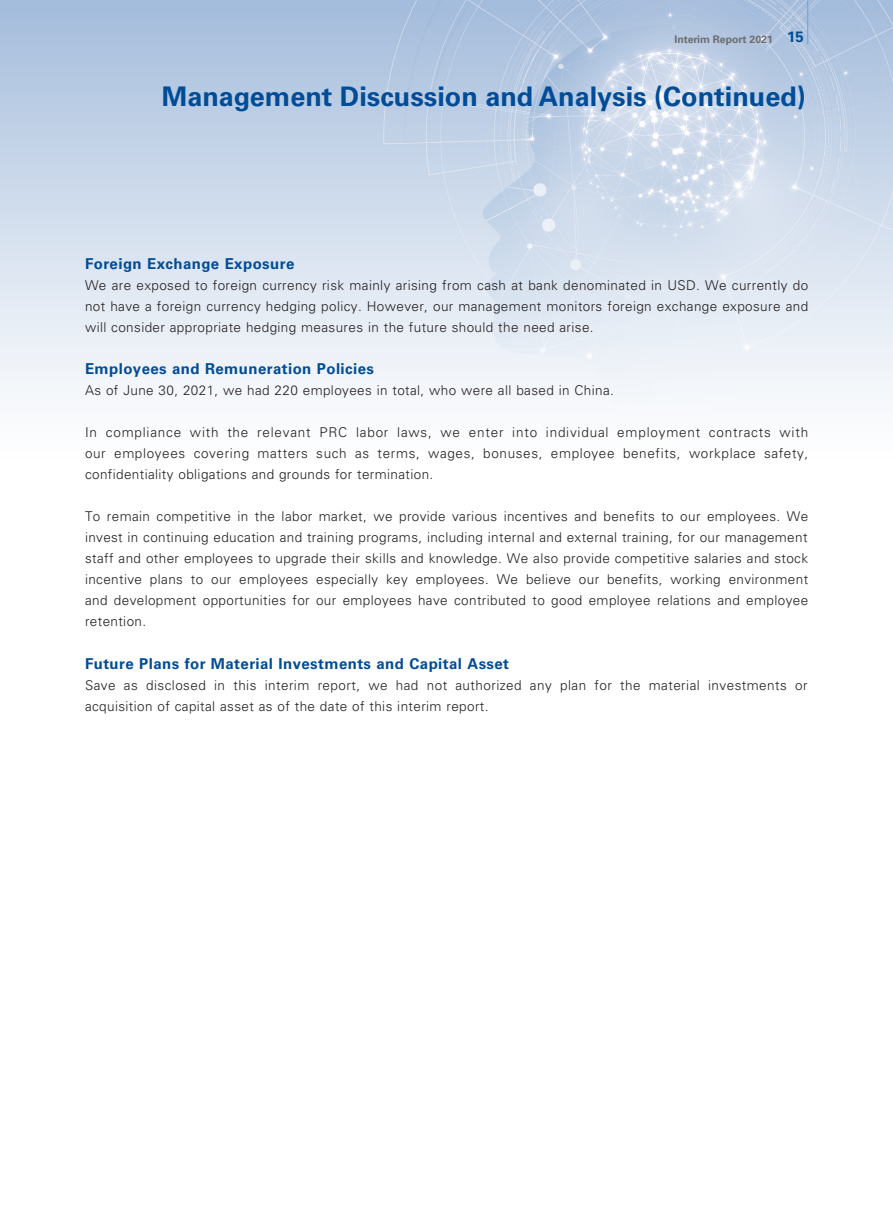
<style>
.page{position:relative;width:893px;height:1212px;background:#fff}
.page>*{position:absolute;margin:0;border:0;box-sizing:border-box;transform-origin:0 0}
.t1{font:700 27px "Univers LT Std";color:#004c97}
.t2{font:700 15px "Univers LT Std";letter-spacing:.03em;color:#004c97}
.t3{font:300 13.5px/21px "Univers LT Std";letter-spacing:.03em;color:#231f20;text-align:justify}
.t4{font:700 10.5px "Univers LT Std";color:#6c6d70}
.s1{font-size:15px;color:#004c97}
</style>
<div class="page">
<img style="left:0;top:0;width:893px;height:399px">
<hr style="left:807px;top:0;width:1px;height:45px;background:#789fcb">
<p class="t4" style="left:674px;top:33px;width:131px">Interim Report 2021 <span class="s1">15</span></p>
<h1 class="t1" style="left:162px;top:80px;width:645px">Management Discussion and Analysis (Continued)</h1>
<p class="t2" style="left:85px;top:254px;width:211px">Foreign Exchange Exposure</p>
<p class="t3" style="left:85px;top:274px;width:725px">We are exposed to foreign currency risk mainly arising from cash at bank denominated in USD. We currently do not have a foreign currency hedging policy. However, our management monitors foreign exchange exposure and will consider appropriate hedging measures in the future should the need arise.</p>
<p class="t2" style="left:85px;top:360px;width:290px">Employees and Remuneration Policies</p>
<p class="t3" style="left:85px;top:380px;width:530px">As of June 30, 2021, we had 220 employees in total, who were all based in China.</p>
<p class="t3" style="left:85px;top:422px;width:725px">In compliance with the relevant PRC labor laws, we enter into individual employment contracts with our employees covering matters such as terms, wages, bonuses, employee benefits, workplace safety, confidentiality obligations and grounds for termination.</p>
<p class="t3" style="left:85px;top:506px;width:725px">To remain competitive in the labor market, we provide various incentives and benefits to our employees. We invest in continuing education and training programs, including internal and external training, for our management staff and other employees to upgrade their skills and knowledge. We also provide competitive salaries and stock incentive plans to our employees especially key employees. We believe our benefits, working environment and development opportunities for our employees have contributed to good employee relations and employee retention.</p>
<p class="t2" style="left:85px;top:655px;width:426px">Future Plans for Material Investments and Capital Asset</p>
<p class="t3" style="left:85px;top:675px;width:724px">Save as disclosed in this interim report, we had not authorized any plan for the material investments or acquisition of capital asset as of the date of this interim report.</p>
</div>
